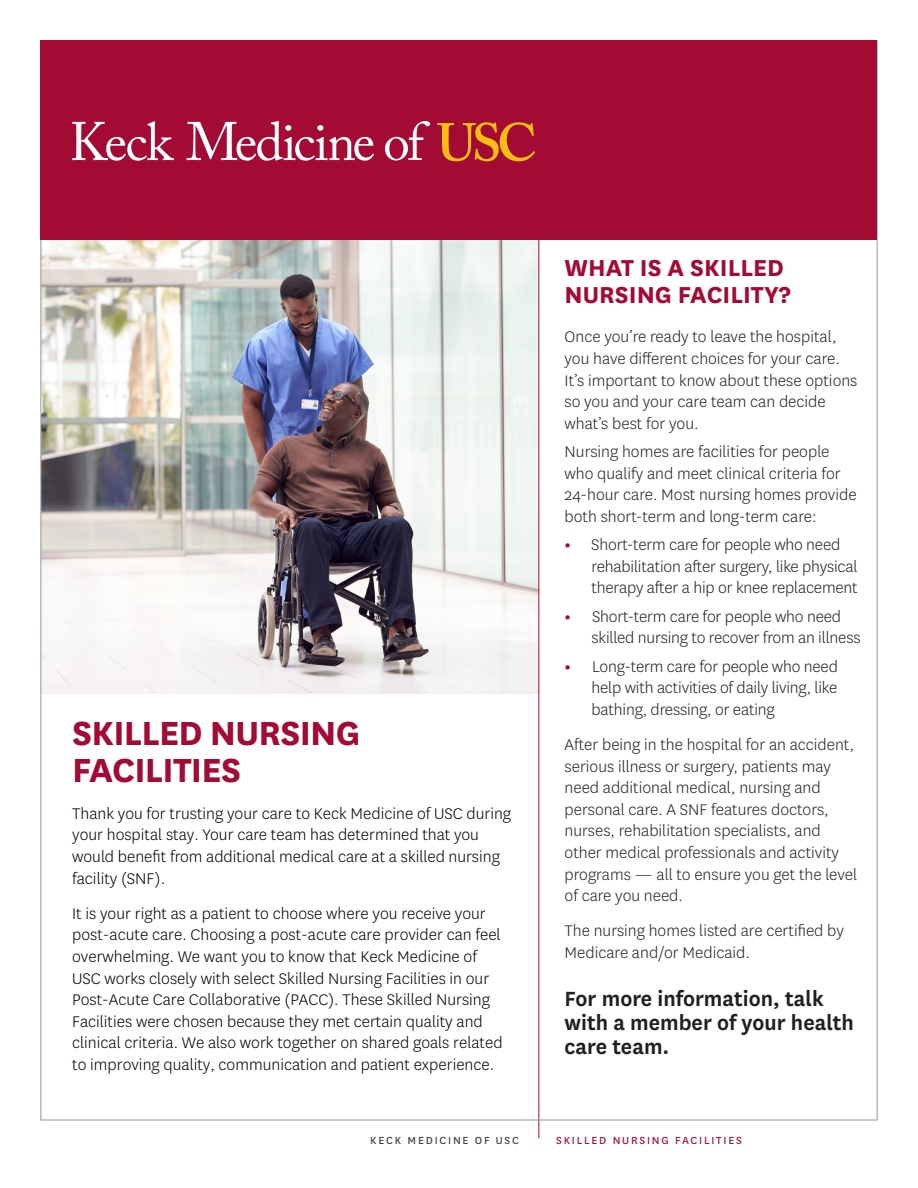
<style>
.page{position:relative;width:918px;height:1188px;background:#fff}
.page>*{position:absolute;margin:0;border:0;box-sizing:border-box;transform-origin:0 0}
.t1{font:700 39px "National";letter-spacing:-.02em;color:#a30a34}
.t2{font:700 27px/27px "National";color:#a30a34}
.t3{font:600 24px/24px "National";color:#231f20}
.Bullet_List_with_bold_red_bullet{font:300 18px/21.6px "National";color:#231f20}
.Body{font:300 18px/21.6px "National";color:#000}
.t4{font:12px "National";letter-spacing:.15em;color:#a30a34}
.t5{font:12px "National";letter-spacing:.15em;color:#3e3e3f}
.s1{font-weight:700;color:#a30a34}
</style>
<div class="page">
<img style="left:41px;top:240px;width:497px;height:453px">
<hr style="left:538px;top:192px;width:1px;height:922px;background:#a30a34">
<hr style="left:40px;top:40px;width:1px;height:1080px;background:#939598">
<hr style="left:877px;top:40px;width:1px;height:1080px;background:#939598">
<svg style="left:538px;top:1114px;width:1px;height:24px"></svg>
<hr style="left:40px;top:1120px;width:837px;height:1px;background:#939598">
<div style="left:40px;top:40px;width:838px;height:200px;background:#a30a34"></div>
<svg style="left:437px;top:122px;width:98px;height:39px"></svg>
<svg style="left:72px;top:121px;width:102px;height:40px"></svg>
<svg style="left:187px;top:121px;width:187px;height:40px"></svg>
<svg style="left:385px;top:121px;width:45px;height:40px"></svg>
<p class="t1" style="left:72px;top:706px;width:290px">SKILLED NURSING</p>
<p class="t1" style="left:72px;top:742px;width:170px">FACILITIES</p>
<p class="Body" style="left:72px;top:802px;width:441px">Thank you for trusting your care to Keck Medicine of USC during your hospital stay. Your care team has determined that you would benefit from additional medical care at a skilled nursing facility (SNF).</p>
<p class="Body" style="left:72px;top:902px;width:432px">It is your right as a patient to choose where you receive your post-acute care. Choosing a post-acute care provider can feel overwhelming. We want you to know that Keck Medicine of USC works closely with select Skilled Nursing Facilities in our Post-Acute Care Collaborative (PACC). These Skilled Nursing Facilities were chosen because they met certain quality and clinical criteria. We also work together on shared goals related to improving quality, communication and patient experience.</p>
<p class="t2" style="left:565px;top:252px;width:228px">WHAT IS A SKILLED<br>NURSING FACILITY?</p>
<p class="Bullet_List_with_bold_red_bullet" style="left:565px;top:325px;width:294px">Once you’re ready to leave the hospital, you have different choices for your care.<br>It’s important to know about these options so you and your care team can decide what’s best for you.</p>
<p class="Bullet_List_with_bold_red_bullet" style="left:565px;top:440px;width:294px">Nursing homes are facilities for people who qualify and meet clinical criteria for 24-hour care. Most nursing homes provide both short-term and long-term care:</p>
<p class="Bullet_List_with_bold_red_bullet" style="left:592px;top:533px;width:268px;text-indent:-27px"><span class="s1">•</span> Short-term care for people who need rehabilitation after surgery, like physical therapy after a hip or knee replacement</p>
<p class="Bullet_List_with_bold_red_bullet" style="left:592px;top:605px;width:270px;text-indent:-27px"><span class="s1">•</span> Short-term care for people who need skilled nursing to recover from an illness</p>
<p class="Bullet_List_with_bold_red_bullet" style="left:592px;top:655px;width:248px;text-align:justify;text-indent:-27px"><span class="s1">•</span> Long-term care for people who need help with activities of daily living, like bathing, dressing, or eating</p>
<p class="Bullet_List_with_bold_red_bullet" style="left:565px;top:733px;width:294px">After being in the hospital for an accident, serious illness or surgery, patients may need additional medical, nursing and personal care. A SNF features doctors, nurses, rehabilitation specialists, and other medical professionals and activity programs — all to ensure you get the level of care you need.</p>
<p class="Bullet_List_with_bold_red_bullet" style="left:565px;top:919px;width:281px">The nursing homes listed are certified by<br>Medicare and/or Medicaid.</p>
<p class="t3" style="left:565px;top:985px;width:291px">For more information, talk with a member of your health care team.</p>
<p class="t5" style="left:370px;top:1133px;width:150px">KECK MEDICINE OF USC</p>
<p class="t4" style="left:556px;top:1133px;width:187px">SKILLED NURSING FACILITIES</p>
</div>
